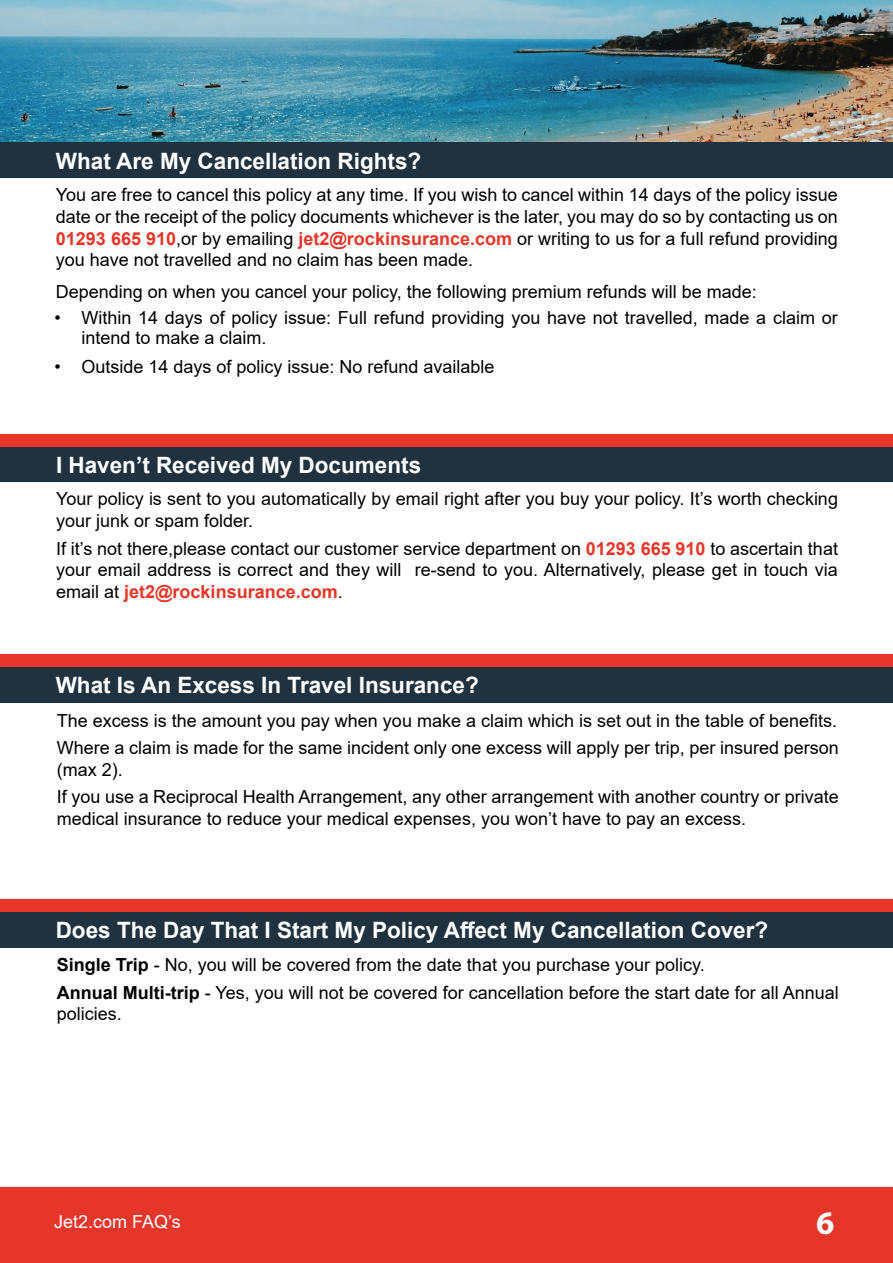
<style>
.page{position:relative;width:893px;height:1263px;background:#fff}
.page>*{position:absolute;margin:0;border:0;box-sizing:border-box;transform-origin:0 0}
.t1{font:700 33px "Myriad Pro";color:#fff}
.FAQQuestion{font:700 22.5px "Arial";color:#fff}
.FAQAnswer{font:18px/21.6px "Arial";color:#000}
.t2{font:18px "Arial";color:#fff}
.s1{font-weight:700;color:#e63629}
.s2{font-weight:700}
</style>
<div class="page">
<img style="left:0;top:0;width:893px;height:142px">
<div style="left:0;top:1188px;width:893px;height:75px;background:#e63629"></div>
<div style="left:0;top:142px;width:893px;height:36px;background:#203240"></div>
<div style="left:1px;top:447px;width:892px;height:35px;background:#203240"></div>
<div style="left:1px;top:434px;width:892px;height:13px;background:#e63629"></div>
<div style="left:0;top:667px;width:893px;height:36px;background:#203240"></div>
<div style="left:1px;top:654px;width:892px;height:13px;background:#e63629"></div>
<div style="left:0;top:912px;width:893px;height:36px;background:#203240"></div>
<div style="left:0;top:899px;width:893px;height:13px;background:#e63629"></div>
<p class="FAQQuestion" style="left:56px;top:145px;width:367px">What Are My Cancellation Rights?</p>
<p class="FAQAnswer" style="left:56px;top:184px;width:783px;text-align:justify">You are free to cancel this policy at any time. If you wish to cancel within 14 days of the policy issue date or the receipt of the policy documents whichever is the later, you may do so by contacting us on <span class="s1">01293 665 910</span>,or by emailing <span class="s1">jet2@rockinsurance.com</span> or writing to us for a full refund providing you have not travelled and no claim has been made.</p>
<p class="FAQAnswer" style="left:56px;top:281px;width:703px">Depending on when you cancel your policy, the following premium refunds will be made:</p>
<p class="FAQAnswer" style="left:81px;top:308px;width:758px;line-height:19.8px;text-indent:-27px">• Within 14 days of policy issue: Full refund providing you have not travelled, made a claim or intend to make a claim.</p>
<p class="FAQAnswer" style="left:54px;top:355px;width:442px">• Outside 14 days of policy issue: No refund available</p>
<p class="FAQQuestion" style="left:56px;top:449px;width:367px">I Haven’t Received My Documents</p>
<p class="FAQAnswer" style="left:56px;top:488px;width:783px">Your policy is sent to you automatically by email right after you buy your policy. It’s worth checking your junk or spam folder.</p>
<p class="FAQAnswer" style="left:56px;top:537px;width:783px;text-align:justify">If it’s not there,please contact our customer service department on <span class="s1">01293 665 910</span> to ascertain that your email address is correct and they will re-send to you. Alternatively, please get in touch via email at <span class="s1">jet2@rockinsurance.com</span>.</p>
<p class="FAQQuestion" style="left:56px;top:669px;width:425px">What Is An Excess In Travel Insurance?</p>
<p class="FAQAnswer" style="left:57px;top:709px;width:782px">The excess is the amount you pay when you make a claim which is set out in the table of benefits.</p>
<p class="FAQAnswer" style="left:57px;top:737px;width:783px">Where a claim is made for the same incident only one excess will apply per trip, per insured person (max 2).</p>
<p class="FAQAnswer" style="left:57px;top:786px;width:783px">If you use a Reciprocal Health Arrangement, any other arrangement with another country or private medical insurance to reduce your medical expenses, you won’t have to pay an excess.</p>
<p class="FAQQuestion" style="left:56px;top:915px;width:714px">Does The Day That I Start My Policy Affect My Cancellation Cover?</p>
<p class="FAQAnswer" style="left:57px;top:954px;width:649px"><span class="s2">Single Trip</span> - No, you will be covered from the date that you purchase your policy.</p>
<p class="FAQAnswer" style="left:57px;top:981px;width:783px"><span class="s2">Annual Multi-trip</span> - Yes, you will not be covered for cancellation before the start date for all Annual policies.</p>
<p class="t2" style="left:54px;top:1210px;width:128px">Jet2.com FAQ’s</p>
<h1 class="t1" style="left:816px;top:1201px;width:20px">6</h1>
</div>
